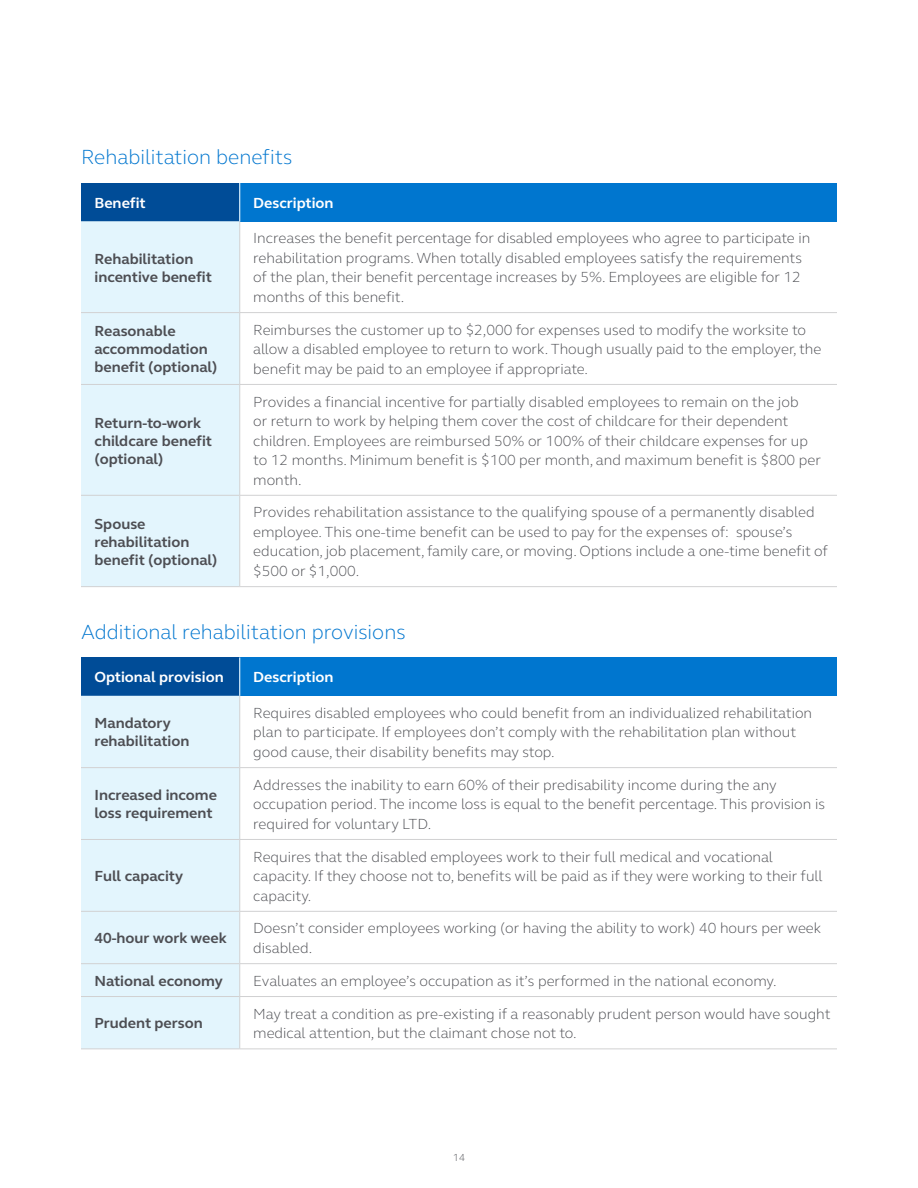
<style>
.page{position:relative;width:918px;height:1188px;background:#fff}
.page>*{position:absolute;margin:0;border:0;box-sizing:border-box;transform-origin:0 0}
.t1{font:300 21px "FS Elliot Pro";color:#0076cf}
.t2{font:300 15px/19.5px "FS Elliot Pro";color:#4d4e53}
.t3{font:700 15px/18px "FS Elliot Pro";color:#4d4e53}
.t4{font:700 15px "FS Elliot Pro";color:#fff}
.t5{font:300 10.5px "FS Elliot Pro";color:#4d4e53}
</style>
<div class="page">
<div style="left:81px;top:183px;width:159px;height:38px;background:#004c97"></div>
<div style="left:240px;top:183px;width:597px;height:38px;background:#0076cf"></div>
<div style="left:81px;top:221px;width:158px;height:365px;background:#e3f5fd"></div>
<div style="left:81px;top:313px;width:159px;height:71px;background:#e3f5fd"></div>
<hr style="left:239px;top:221px;width:1px;height:91px;background:#d1d1d2">
<hr style="left:81px;top:312px;width:159px;height:1px;background:#d1d1d2">
<hr style="left:240px;top:312px;width:597px;height:1px;background:#d1d1d2">
<hr style="left:81px;top:384px;width:159px;height:1px;background:#d1d1d2">
<hr style="left:240px;top:384px;width:597px;height:1px;background:#d1d1d2">
<hr style="left:239px;top:385px;width:1px;height:110px;background:#d1d1d2">
<hr style="left:81px;top:495px;width:159px;height:1px;background:#d1d1d2">
<hr style="left:240px;top:495px;width:597px;height:1px;background:#d1d1d2">
<hr style="left:239px;top:313px;width:1px;height:71px;background:#d1d1d2">
<hr style="left:239px;top:496px;width:1px;height:90px;background:#d1d1d2">
<hr style="left:81px;top:586px;width:159px;height:1px;background:#d1d1d2">
<hr style="left:240px;top:586px;width:597px;height:1px;background:#d1d1d2">
<hr style="left:239px;top:183px;width:1px;height:38px;background:#fff">
<div style="left:81px;top:658px;width:159px;height:38px;background:#004c97"></div>
<div style="left:240px;top:658px;width:597px;height:38px;background:#0076cf"></div>
<div style="left:81px;top:696px;width:158px;height:352px;background:#e3f5fd"></div>
<div style="left:81px;top:768px;width:159px;height:71px;background:#e3f5fd"></div>
<hr style="left:239px;top:658px;width:1px;height:38px;background:#fff">
<hr style="left:239px;top:696px;width:1px;height:71px;background:#d1d1d2">
<hr style="left:81px;top:767px;width:159px;height:1px;background:#d1d1d2">
<hr style="left:240px;top:767px;width:597px;height:1px;background:#d1d1d2">
<hr style="left:81px;top:839px;width:159px;height:1px;background:#d1d1d2">
<hr style="left:240px;top:839px;width:597px;height:1px;background:#d1d1d2">
<hr style="left:239px;top:840px;width:1px;height:71px;background:#d1d1d2">
<hr style="left:81px;top:911px;width:159px;height:1px;background:#d1d1d2">
<hr style="left:240px;top:911px;width:597px;height:1px;background:#d1d1d2">
<hr style="left:81px;top:963px;width:159px;height:1px;background:#d1d1d2">
<hr style="left:240px;top:963px;width:597px;height:1px;background:#d1d1d2">
<hr style="left:239px;top:964px;width:1px;height:32px;background:#d1d1d2">
<hr style="left:81px;top:996px;width:159px;height:1px;background:#d1d1d2">
<hr style="left:240px;top:996px;width:597px;height:1px;background:#d1d1d2">
<hr style="left:239px;top:768px;width:1px;height:71px;background:#d1d1d2">
<hr style="left:239px;top:912px;width:1px;height:51px;background:#d1d1d2">
<hr style="left:239px;top:997px;width:1px;height:51px;background:#d1d1d2">
<hr style="left:81px;top:1048px;width:159px;height:1px;background:#d1d1d2">
<hr style="left:240px;top:1048px;width:597px;height:1px;background:#d1d1d2">
<h1 class="t1" style="left:81px;top:143px;width:213px">Rehabilitation benefits</h1>
<p class="t4" style="left:94px;top:193px;width:53px">Benefit</p>
<p class="t4" style="left:253px;top:193px;width:82px">Description</p>
<p class="t3" style="left:94px;top:249px;width:119px">Rehabilitation incentive benefit</p>
<p class="t2" style="left:253px;top:228px;width:559px">Increases the benefit percentage for disabled employees who agree to participate in rehabilitation programs. When totally disabled employees satisfy the requirements of the plan, their benefit percentage increases by 5%. Employees are eligible for 12 months of this benefit.</p>
<p class="t3" style="left:94px;top:322px;width:124px">Reasonable accommodation benefit (optional)</p>
<p class="t2" style="left:253px;top:319px;width:570px">Reimburses the customer up to $2,000 for expenses used to modify the worksite to allow a disabled employee to return to work. Though usually paid to the employer, the benefit may be paid to an employee if appropriate.</p>
<p class="t3" style="left:94px;top:413px;width:119px">Return-to-work childcare benefit (optional)</p>
<p class="t2" style="left:253px;top:391px;width:569px">Provides a financial incentive for partially disabled employees to remain on the job<br>or return to work by helping them cover the cost of childcare for their dependent children. Employees are reimbursed 50% or 100% of their childcare expenses for up to 12 months. Minimum benefit is $100 per month, and maximum benefit is $800 per month.</p>
<p class="t3" style="left:94px;top:514px;width:124px">Spouse rehabilitation benefit (optional)</p>
<p class="t2" style="left:253px;top:502px;width:576px">Provides rehabilitation assistance to the qualifying spouse of a permanently disabled employee. This one-time benefit can be used to pay for the expenses of: spouse’s education, job placement, family care, or moving. Options include a one-time benefit of $500 or $1,000.</p>
<h1 class="t1" style="left:81px;top:618px;width:326px">Additional rehabilitation provisions</h1>
<p class="t4" style="left:94px;top:667px;width:131px">Optional provision</p>
<p class="t4" style="left:253px;top:667px;width:82px">Description</p>
<p class="t3" style="left:94px;top:714px;width:97px">Mandatory rehabilitation</p>
<p class="t2" style="left:253px;top:703px;width:560px">Requires disabled employees who could benefit from an individualized rehabilitation plan to participate. If employees don’t comply with the rehabilitation plan without good cause, their disability benefits may stop.</p>
<p class="t3" style="left:94px;top:786px;width:124px">Increased income loss requirement</p>
<p class="t2" style="left:253px;top:774px;width:573px">Addresses the inability to earn 60% of their predisability income during the any occupation period. The income loss is equal to the benefit percentage. This provision is required for voluntary LTD.</p>
<p class="t3" style="left:94px;top:867px;width:90px">Full capacity</p>
<p class="t2" style="left:253px;top:846px;width:571px">Requires that the disabled employees work to their full medical and vocational capacity. If they choose not to, benefits will be paid as if they were working to their full capacity.</p>
<p class="t3" style="left:94px;top:929px;width:134px">40-hour work week</p>
<p class="t2" style="left:253px;top:918px;width:570px">Doesn’t consider employees working (or having the ability to work) 40 hours per week disabled.</p>
<p class="t3" style="left:94px;top:971px;width:130px">National economy</p>
<p class="t2" style="left:253px;top:970px;width:525px">Evaluates an employee’s occupation as it’s performed in the national economy.</p>
<p class="t3" style="left:94px;top:1014px;width:110px">Prudent person</p>
<p class="t2" style="left:253px;top:1003px;width:579px">May treat a condition as pre-existing if a reasonably prudent person would have sought medical attention, but the claimant chose not to.</p>
<p class="t5" style="left:453px;top:1151px;width:14px">14</p>
</div>
